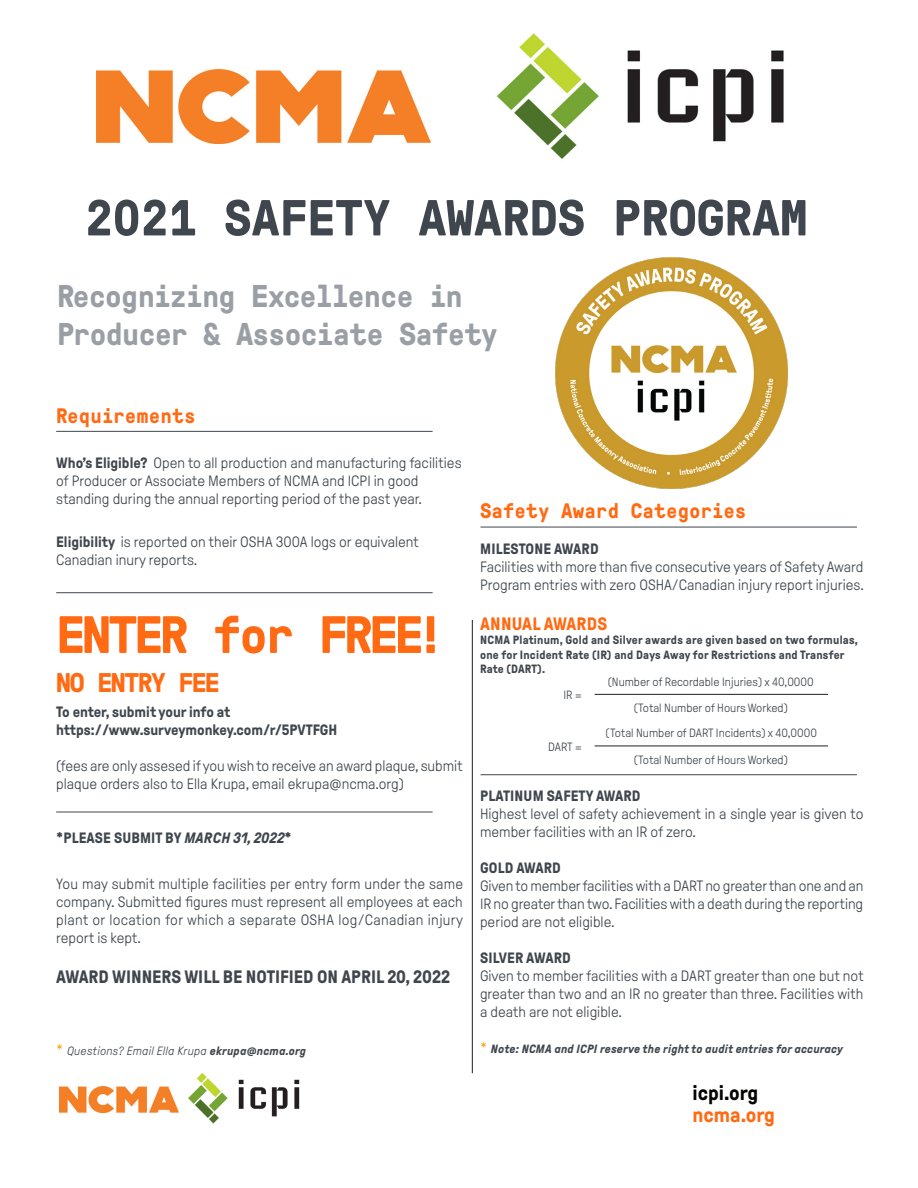
<style>
.page{position:relative;width:918px;height:1188px;background:#fff}
.page>*{position:absolute;margin:0;border:0;box-sizing:border-box;transform-origin:0 0}
.t1{font:700 52.5px "GT Pressura Mono";letter-spacing:-.06em;color:#ff6a13}
.t2{font:700 50.55px "GT Pressura Mono";color:#3f464d}
.t3{font:700 31.5px "GT Pressura Mono";letter-spacing:-.035em;color:#9a9fa5}
.t4{font:700 27px "GT Pressura Mono";letter-spacing:-.055em;color:#ff6a13}
.t5{font:700 21px "GT Pressura Mono";color:#ff6a13}
.t6{font:700 21px "GT Pressura";color:#ff6a13}
.t7{font:700 21px "GT Pressura";color:#040503}
.t8{font:700 18px "GT Pressura";color:#3f464d}
.t9{font:700 18px "GT Pressura";letter-spacing:.01em;color:#ff6a13}
.t10{font:300 15px/18px "GT Pressura";color:#3f464d}
.t11{font:700 15px "GT Pressura";color:#3f464d}
.t12{font:300 12px "GT Pressura";color:#3f464d}
.t13{font:700 12px/14.4px "GT Pressura";letter-spacing:.02em;color:#3f464d}
.t14{font:italic 700 12px "GT Pressura";letter-spacing:.02em;color:#3f464d}
.t15{font:italic 300 12px "GT Pressura";letter-spacing:.02em;color:#3f464d}
.s1{font-weight:700}
.s2{font-style:italic}
.s3{font-style:normal;font-size:15px;color:#f9a31b}
.s4{font-weight:300;font-style:normal;font-size:15px;color:#f9a31b}
</style>
<div class="page">
<hr style="left:56px;top:812px;width:377px;height:1px;background:#3f464d">
<hr style="left:56px;top:592px;width:377px;height:1px;background:#3f464d">
<img style="left:496px;top:33px;width:288px;height:126px">
<img style="left:556px;top:257px;width:231px;height:232px">
<img style="left:188px;top:1072px;width:112px;height:52px">
<hr style="left:481px;top:774px;width:376px;height:1px;background:#3f464d">
<hr style="left:472px;top:620px;width:1px;height:453px;background:#231f20">
<hr style="left:56px;top:431px;width:377px;height:1px;background:#3f464d">
<img style="left:96px;top:69px;width:334px;height:75px">
<hr style="left:481px;top:527px;width:376px;height:1px;background:#3f464d">
<hr style="left:595px;top:694px;width:233px;height:1px;background:#231f20">
<hr style="left:595px;top:746px;width:233px;height:1px;background:#231f20">
<img style="left:60px;top:1086px;width:118px;height:27px">
<p class="t2" style="left:85px;top:191px;width:724px">2021 SAFETY AWARDS PROGRAM</p>
<p class="t3" style="left:57px;top:279px;width:407px">Recognizing Excellence in</p>
<p class="t3" style="left:57px;top:317px;width:443px">Producer &amp; Associate Safety</p>
<p class="t5" style="left:56px;top:405px;width:141px">Requirements</p>
<p class="t10" style="left:56px;top:454px;width:407px"><span class="s1">Who’s Eligible?</span> Open to all production and manufacturing facilities of Producer or Associate Members of NCMA and ICPI in good standing during the annual reporting period of the past year.</p>
<p class="t10" style="left:56px;top:533px;width:364px"><span class="s1">Eligibility</span> is reported on their OSHA 300A logs or equivalent<br>Canadian inury reports.</p>
<p class="t1" style="left:56px;top:606px;width:390px">ENTER for FREE!</p>
<p class="t4" style="left:56px;top:668px;width:165px">NO ENTRY FEE</p>
<p class="t11" style="left:56px;top:704px;width:176px">To enter, submit your info at</p>
<p class="t11" style="left:56px;top:722px;width:283px">https://www.surveymonkey.com/r/5PVTFGH</p>
<p class="t10" style="left:56px;top:757px;width:408px">(fees are only assesed if you wish to receive an award plaque, submit plaque orders also to Ella Krupa, email ekrupa@ncma.org)</p>
<p class="t11" style="left:56px;top:830px;width:237px">*PLEASE SUBMIT BY <span class="s2">MARCH 31, 2022</span>*</p>
<p class="t10" style="left:56px;top:875px;width:408px;text-align:justify">You may submit multiple facilities per entry form under the same company. Submitted figures must represent all employees at each plant or location for which a separate OSHA log/Canadian injury report is kept.</p>
<p class="t8" style="left:56px;top:967px;width:395px">AWARD WINNERS WILL BE NOTIFIED ON APRIL 20, 2022</p>
<p class="t15" style="left:56px;top:1044px;width:251px"><span class="s3">*</span> Questions? Email Ella Krupa <span class="s1">ekrupa@ncma.org</span></p>
<p class="t5" style="left:480px;top:500px;width:268px">Safety Award Categories</p>
<p class="t11" style="left:480px;top:541px;width:120px">MILESTONE AWARD</p>
<p class="t10" style="left:480px;top:558px;width:385px">Facilities with more than five consecutive years of Safety Award<br>Program entries with zero OSHA/Canadian injury report injuries.</p>
<p class="t9" style="left:480px;top:614px;width:129px">ANNUAL AWARDS</p>
<p class="t13" style="left:480px;top:633px;width:379px">NCMA Platinum, Gold and Silver awards are given based on two formulas, one for Incident Rate (IR) and Days Away for Restrictions and Transfer<br>Rate (DART).</p>
<p class="t12" style="left:563px;top:689px;width:20px">IR =</p>
<p class="t12" style="left:548px;top:740px;width:35px">DART =</p>
<p class="t12" style="left:608px;top:676px;width:207px">(Number of Recordable Injuries) x 40,0000</p>
<p class="t12" style="left:634px;top:701px;width:156px">(Total Number of Hours Worked)</p>
<p class="t12" style="left:606px;top:727px;width:213px">(Total Number of DART Incidents) x 40,0000</p>
<p class="t12" style="left:634px;top:754px;width:156px">(Total Number of Hours Worked)</p>
<p class="t11" style="left:480px;top:788px;width:162px">PLATINUM SAFETY AWARD</p>
<p class="t10" style="left:480px;top:805px;width:385px">Highest level of safety achievement in a single year is given to member facilities with an IR of zero.</p>
<p class="t11" style="left:480px;top:860px;width:82px">GOLD AWARD</p>
<p class="t10" style="left:480px;top:877px;width:385px;text-align:justify">Given to member facilities with a DART no greater than one and an IR no greater than two. Facilities with a death during the reporting period are not eligible.</p>
<p class="t11" style="left:480px;top:950px;width:92px">SILVER AWARD</p>
<p class="t10" style="left:480px;top:967px;width:385px;text-align:justify">Given to member facilities with a DART greater than one but not greater than two and an IR no greater than three. Facilities with a death are not eligible.</p>
<p class="t14" style="left:480px;top:1042px;width:364px"><span class="s4">*</span> Note: NCMA and ICPI reserve the right to audit entries for accuracy</p>
<p class="t7" style="left:693px;top:1082px;width:67px">icpi.org</p>
<p class="t6" style="left:693px;top:1103px;width:84px">ncma.org</p>
</div>
